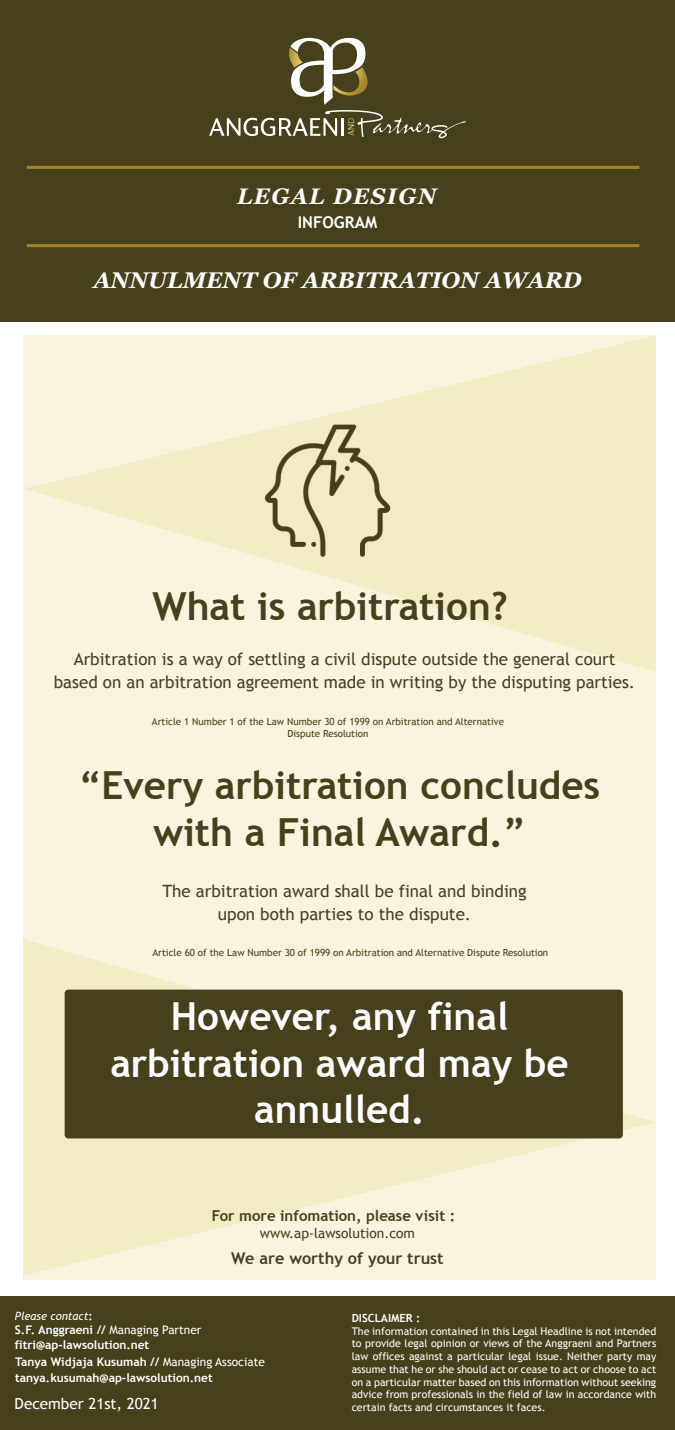
<style>
.page{position:relative;width:675px;height:1430px;background:#fff}
.page>*{position:absolute;margin:0;border:0;box-sizing:border-box;transform-origin:0 0}
.t1{font:700 38.62px/46.4px "Trebuchet MS";color:#47401c;text-align:center}
.t2{font:700 38.62px/46.4px "Trebuchet MS";color:#fff;text-align:center}
.t3{font:italic 700 22.69px "Georgia";color:#fff}
.t4{font:italic 700 22.5px "Georgia";letter-spacing:.06em;color:#fff}
.t5{font:17px/23.2px "Trebuchet MS";color:#47401c;text-align:center}
.t6{font:700 16.25px "Trebuchet MS";color:#47401c}
.t7{font:700 16.25px "Trebuchet MS";color:#fff}
.t8{font:15.31px "Trebuchet MS";color:#fff}
.t9{font:700 15px "Trebuchet MS";color:#47401c}
.t10{font:13.75px "Trebuchet MS";color:#47401c}
.t11{font:700 11.88px/14.5px "Trebuchet MS";color:#fff}
.t12{font:italic 11.25px "Trebuchet MS";color:#fff}
.t13{font:700 11.25px "Trebuchet MS";color:#fff}
.t14{font:10.62px/12.8px "Trebuchet MS";color:#fff;text-align:justify}
.t15{font:9.81px/11.8px "Trebuchet MS";color:#47401c;text-align:center}
.s1{font-weight:700;font-style:normal}
.s2{font-weight:400}
</style>
<div class="page">
<div style="left:23px;top:335px;width:633px;height:944px;background:#f8f4df"></div>
<svg style="left:24px;top:336px;width:632px;height:336px"></svg>
<svg style="left:23px;top:939px;width:632px;height:336px"></svg>
<div style="left:0;top:0;width:675px;height:322px;background:#47401c"></div>
<svg style="left:209px;top:38px;width:257px;height:100px"></svg>
<div style="left:0;top:1296px;width:675px;height:134px;background:#47401c"></div>
<hr style="left:27px;top:244px;width:612px;height:3px;background:#a28427">
<hr style="left:27px;top:166px;width:612px;height:3px;background:#a28427">
<img style="left:232px;top:375px;width:192px;height:232px">
<div style="left:65px;top:989px;width:558px;height:149px;background:#47401c;border-radius:4px"></div>
<h3 class="t4" style="left:237px;top:179px;width:201px">LEGAL DESIGN</h3>
<h3 class="t7" style="left:298px;top:212px;width:81px">INFOGRAM</h3>
<h2 class="t3" style="left:93px;top:264px;width:490px">ANNULMENT OF ARBITRATION AWARD</h2>
<h1 class="t1" style="left:153px;top:583px;width:357px">What is arbitration?</h1>
<h3 class="t5" style="left:54px;top:647px;width:583px">Arbitration is a way of settling a civil dispute outside the general court based on an arbitration agreement made in writing by the disputing parties.</h3>
<p class="t15" style="left:152px;top:716px;width:354px">Article 1 Number 1 of the Law Number 30 of 1999 on Arbitration and Alternative<br>Dispute Resolution</p>
<h1 class="t1" style="left:79px;top:762px;width:523px">“Every arbitration concludes with a Final Award.”</h1>
<h3 class="t5" style="left:162px;top:879px;width:366px">The arbitration award shall be final and binding upon both parties to the dispute.</h3>
<p class="t15" style="left:153px;top:947px;width:397px">Article 60 of the Law Number 30 of 1999 on Arbitration and Alternative Dispute Resolution</p>
<h1 class="t2" style="left:110px;top:993px;width:460px">However, any final arbitration award may be annulled.</h1>
<h3 class="t9" style="left:212px;top:1207px;width:245px">For more infomation, please visit :</h3>
<p class="t10" style="left:260px;top:1225px;width:157px">www.ap-lawsolution.com</p>
<h3 class="t6" style="left:231px;top:1248px;width:214px">We are worthy of your trust</h3>
<p class="t12" style="left:15px;top:1309px;width:79px">Please contact<span class="s1">:</span></p>
<p class="t11" style="left:15px;top:1323px;width:188px">S.F. Anggraeni // <span class="s2">Managing Partner </span>fitri@ap-lawsolution.net</p>
<p class="t11" style="left:15px;top:1353px;width:251px;line-height:16.5px">Tanya Widjaja Kusumah // <span class="s2">Managing Associate </span>tanya.kusumah@ap-lawsolution.net</p>
<h3 class="t8" style="left:15px;top:1394px;width:146px">December 21st, 2021</h3>
<p class="t13" style="left:352px;top:1311px;width:70px">DISCLAIMER :</p>
<p class="t14" style="left:352px;top:1324px;width:306px">The information contained in this Legal Headline is not intended to provide legal opinion or views of the Anggraeni and Partners law offices against a particular legal issue. Neither party may assume that he or she should act or cease to act or choose to act on a particular matter based on this information without seeking advice from professionals in the field of law in accordance with certain facts and circumstances it faces.</p>
</div>
